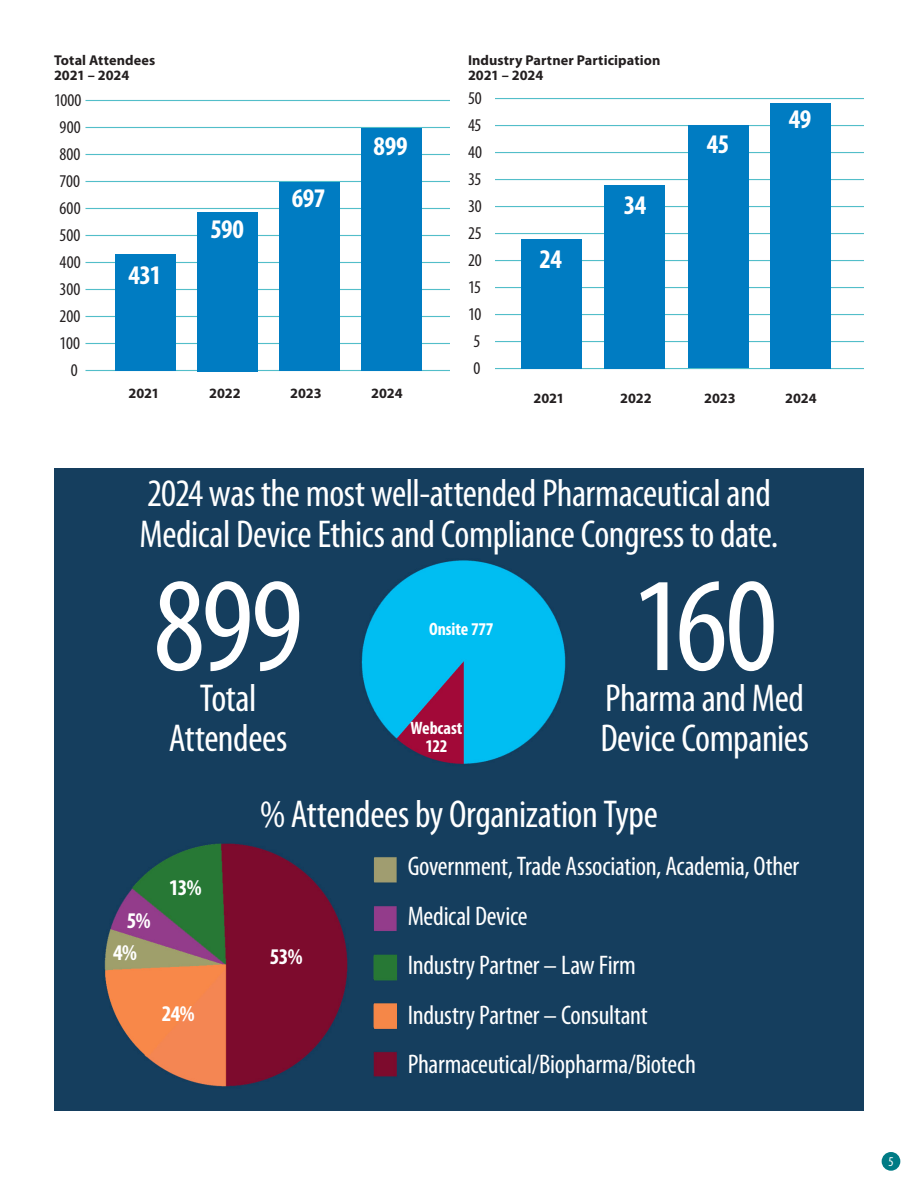
<style>
.page{position:relative;width:918px;height:1188px;background:#fff}
.page>*{position:absolute;margin:0;border:0;box-sizing:border-box;transform-origin:0 0}
.subhead16pt{font:condensed 135px "Myriad Pro";letter-spacing:-.025em;color:#fff}
.subhead16pt-2{font:condensed 39px/40.5px "Myriad Pro";letter-spacing:-.015em;color:#fff}
.subhead16pt-3{font:condensed 27px "Myriad Pro";letter-spacing:-.01em;color:#fff}
.subhead16pt-4{font:700 condensed 27px "Myriad Pro";letter-spacing:-.02em;color:#fff}
.subhead16pt-5{font:700 condensed 22.5px "Myriad Pro";color:#fff}
.text_without_bold{font:condensed 18px "Myriad Pro";letter-spacing:.005em;color:#231f20}
.subhead16pt-6{font:700 condensed 18px/18px "Myriad Pro";letter-spacing:-.005em;color:#fff;text-align:center}
.sessions_WITHOUT_rule{font:700 14.25px/15.8px "Myriad Pro";color:#231f20}
.t1{font:condensed 13.5px "Myriad Pro";color:#fff}
</style>
<div class="page">
<div style="left:882px;top:1152px;width:18px;height:19px;background:#007b85;border-radius:50%"></div>
<img style="left:54px;top:468px;width:809px;height:643px">
<hr style="left:86px;top:100px;width:364px;height:1px;background:#52bec9">
<hr style="left:86px;top:127px;width:364px;height:1px;background:#52bec9">
<hr style="left:86px;top:154px;width:364px;height:1px;background:#52bec9">
<hr style="left:86px;top:181px;width:364px;height:1px;background:#52bec9">
<hr style="left:86px;top:208px;width:364px;height:1px;background:#52bec9">
<hr style="left:86px;top:235px;width:364px;height:1px;background:#52bec9">
<hr style="left:86px;top:262px;width:364px;height:1px;background:#52bec9">
<hr style="left:86px;top:289px;width:364px;height:1px;background:#52bec9">
<hr style="left:86px;top:316px;width:364px;height:1px;background:#52bec9">
<hr style="left:86px;top:343px;width:364px;height:1px;background:#52bec9">
<hr style="left:86px;top:370px;width:364px;height:1px;background:#52bec9">
<div style="left:115px;top:255px;width:61px;height:116px;background:#007cc2"></div>
<div style="left:197px;top:212px;width:60px;height:160px;background:#007cc2"></div>
<div style="left:279px;top:183px;width:60px;height:188px;background:#007cc2"></div>
<hr style="left:495px;top:98px;width:369px;height:1px;background:#52bec9">
<hr style="left:495px;top:125px;width:369px;height:1px;background:#52bec9">
<hr style="left:495px;top:152px;width:369px;height:1px;background:#52bec9">
<hr style="left:495px;top:179px;width:369px;height:1px;background:#52bec9">
<hr style="left:495px;top:206px;width:369px;height:1px;background:#52bec9">
<hr style="left:495px;top:233px;width:369px;height:1px;background:#52bec9">
<hr style="left:495px;top:260px;width:369px;height:1px;background:#52bec9">
<hr style="left:495px;top:287px;width:369px;height:1px;background:#52bec9">
<hr style="left:495px;top:314px;width:369px;height:1px;background:#52bec9">
<hr style="left:495px;top:341px;width:369px;height:1px;background:#52bec9">
<hr style="left:495px;top:368px;width:369px;height:1px;background:#52bec9">
<div style="left:521px;top:239px;width:60px;height:130px;background:#007cc2"></div>
<div style="left:605px;top:185px;width:60px;height:184px;background:#007cc2"></div>
<div style="left:688px;top:125px;width:61px;height:243px;background:#007cc2"></div>
<div style="left:361px;top:128px;width:60px;height:243px;background:#007cc2"></div>
<div style="left:770px;top:104px;width:61px;height:265px;background:#007cc2"></div>
<p class="sessions_WITHOUT_rule" style="left:54px;top:52px;width:103px">Total Attendees<br>2021 – 2024</p>
<p class="text_without_bold" style="left:54px;top:89px;width:29px">1000</p>
<p class="text_without_bold" style="left:60px;top:116px;width:23px">900</p>
<p class="text_without_bold" style="left:60px;top:143px;width:22px">800</p>
<p class="text_without_bold" style="left:60px;top:170px;width:22px">700</p>
<p class="text_without_bold" style="left:60px;top:197px;width:22px">600</p>
<p class="text_without_bold" style="left:60px;top:224px;width:22px">500</p>
<p class="text_without_bold" style="left:60px;top:251px;width:23px">400</p>
<p class="text_without_bold" style="left:60px;top:278px;width:22px">300</p>
<p class="text_without_bold" style="left:60px;top:305px;width:22px">200</p>
<p class="text_without_bold" style="left:60px;top:332px;width:22px">100</p>
<p class="text_without_bold" style="left:71px;top:359px;width:8px">0</p>
<p class="sessions_WITHOUT_rule" style="left:129px;top:385px;width:32px">2021</p>
<p class="sessions_WITHOUT_rule" style="left:209px;top:385px;width:33px">2022</p>
<p class="sessions_WITHOUT_rule" style="left:290px;top:385px;width:33px">2023</p>
<p class="sessions_WITHOUT_rule" style="left:371px;top:385px;width:33px">2024</p>
<p class="subhead16pt-4" style="left:374px;top:129px;width:35px">899</p>
<p class="subhead16pt-4" style="left:292px;top:182px;width:35px">697</p>
<p class="subhead16pt-4" style="left:210px;top:212px;width:35px">590</p>
<p class="subhead16pt-4" style="left:129px;top:258px;width:34px">431</p>
<p class="sessions_WITHOUT_rule" style="left:468px;top:52px;width:194px">Industry Partner Participation<br>2021 – 2024</p>
<p class="text_without_bold" style="left:468px;top:87px;width:15px">50</p>
<p class="text_without_bold" style="left:468px;top:114px;width:15px">45</p>
<p class="text_without_bold" style="left:468px;top:141px;width:16px">40</p>
<p class="text_without_bold" style="left:468px;top:168px;width:15px">35</p>
<p class="text_without_bold" style="left:468px;top:195px;width:15px">30</p>
<p class="text_without_bold" style="left:468px;top:222px;width:15px">25</p>
<p class="text_without_bold" style="left:468px;top:249px;width:15px">20</p>
<p class="text_without_bold" style="left:468px;top:276px;width:15px">15</p>
<p class="text_without_bold" style="left:468px;top:303px;width:15px">10</p>
<p class="text_without_bold" style="left:474px;top:330px;width:8px">5</p>
<p class="text_without_bold" style="left:474px;top:357px;width:8px">0</p>
<p class="sessions_WITHOUT_rule" style="left:534px;top:390px;width:32px">2021</p>
<p class="sessions_WITHOUT_rule" style="left:620px;top:390px;width:33px">2022</p>
<p class="sessions_WITHOUT_rule" style="left:704px;top:390px;width:33px">2023</p>
<p class="sessions_WITHOUT_rule" style="left:785px;top:390px;width:33px">2024</p>
<p class="subhead16pt-4" style="left:789px;top:102px;width:24px">49</p>
<p class="subhead16pt-4" style="left:707px;top:128px;width:24px">45</p>
<p class="subhead16pt-4" style="left:624px;top:188px;width:24px">34</p>
<p class="subhead16pt-4" style="left:540px;top:242px;width:24px">24</p>
<p class="subhead16pt-2" style="left:139px;top:473px;width:641px">2024 was the most well-attended Pharmaceutical and<br>Medical Device Ethics and Compliance Congress to date.</p>
<p class="subhead16pt" style="left:153px;top:544px;width:151px">899</p>
<p class="subhead16pt-2" style="left:169px;top:677px;width:120px;text-align:center">Total<br>Attendees</p>
<p class="subhead16pt-6" style="left:429px;top:619px;width:66px">Onsite 777</p>
<p class="subhead16pt-6" style="left:411px;top:718px;width:53px">Webcast<br>122</p>
<p class="subhead16pt" style="left:632px;top:544px;width:147px">160</p>
<p class="subhead16pt-2" style="left:600px;top:677px;width:210px">Pharma and Med<br>Device Companies</p>
<p class="subhead16pt-5" style="left:127px;top:906px;width:25px">5%</p>
<p class="subhead16pt-5" style="left:113px;top:939px;width:25px">4%</p>
<p class="subhead16pt-5" style="left:169px;top:874px;width:34px">13%</p>
<p class="subhead16pt-5" style="left:162px;top:1000px;width:34px">24%</p>
<p class="subhead16pt-2" style="left:260px;top:793px;width:399px">% Attendees by Organization Type</p>
<p class="subhead16pt-5" style="left:270px;top:942px;width:34px">53%</p>
<p class="subhead16pt-3" style="left:408px;top:850px;width:393px">Government, Trade Association, Academia, Other</p>
<p class="subhead16pt-3" style="left:408px;top:900px;width:121px">Medical Device</p>
<p class="subhead16pt-3" style="left:408px;top:949px;width:230px">Industry Partner – Law Firm</p>
<p class="subhead16pt-3" style="left:408px;top:999px;width:242px">Industry Partner – Consultant</p>
<p class="subhead16pt-3" style="left:408px;top:1048px;width:290px">Pharmaceutical/Biopharma/Biotech</p>
<p class="t1" style="left:889px;top:1153px;width:7px">5</p>
</div>
